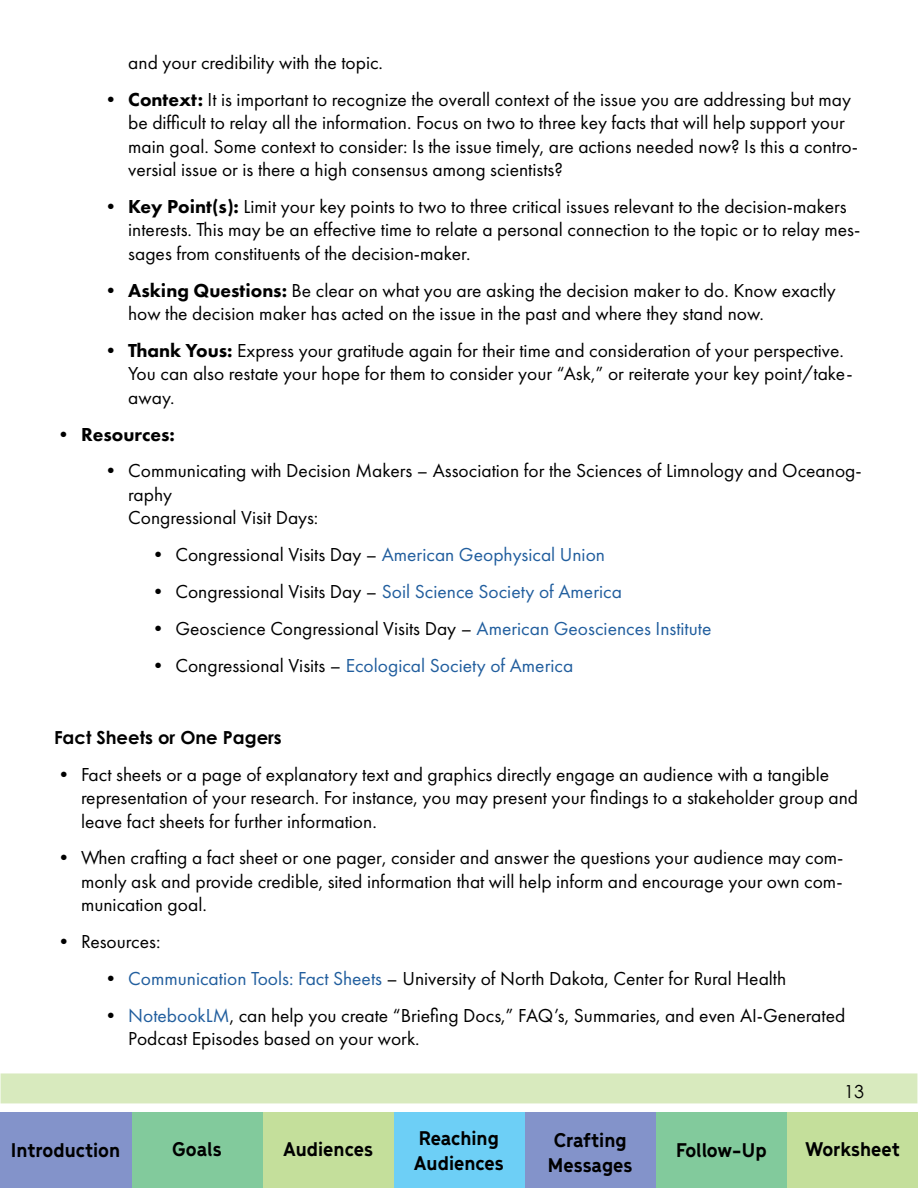
<style>
.page{position:relative;width:918px;height:1188px;background:#fff}
.page>*{position:absolute;margin:0;border:0;box-sizing:border-box;transform-origin:0 0}
.t1{font:700 21px/25.2px "Menca";color:#000}
.t2{font:19.5px/23.4px "Futura PT";color:#000}
.t3{font:19.5px "Futura PT";color:#215e9e}
.t4{font:800 19.5px "Futura PT";color:#000}
.t5{font:700 18px "Century Gothic Pro";color:#000}
.t6{font:18px "Century Gothic Pro";color:#000}
.s1{font-weight:800}
.s2{color:#215e9e}
.s3{color:#000}
</style>
<div class="page">
<div style="left:1px;top:1073px;width:916px;height:30px;background:#d8eabe"></div>
<div style="left:787px;top:1112px;width:131px;height:76px;background:#c4df9b"></div>
<div style="left:656px;top:1112px;width:131px;height:76px;background:#82ca9c"></div>
<div style="left:525px;top:1112px;width:131px;height:76px;background:#8393ca"></div>
<div style="left:394px;top:1112px;width:131px;height:76px;background:#6dcff6"></div>
<div style="left:262px;top:1112px;width:132px;height:76px;background:#c4df9b"></div>
<div style="left:131px;top:1112px;width:131px;height:76px;background:#82ca9c"></div>
<div style="left:0;top:1112px;width:131px;height:76px;background:#8393ca"></div>
<p class="t2" style="left:128px;top:51px;width:256px">and your credibility with the topic.</p>
<p class="t2" style="left:128px;top:87px;width:731px;text-indent:-27px"><span class="s1">• Context:</span> It is important to recognize the overall context of the issue you are addressing but may be difficult to relay all the information. Focus on two to three key facts that will help support your main goal. Some context to consider: Is the issue timely, are actions needed now? Is this a contro&shy;versial issue or is there a high consensus among scientists?</p>
<p class="t2" style="left:128px;top:195px;width:734px;text-indent:-27px"><span class="s1">• Key Point(s):</span> Limit your key points to two to three critical issues relevant to the decision-makers interests. This may be an effective time to relate a personal connection to the topic or to relay mes&shy;sages from constituents of the decision-maker.</p>
<p class="t2" style="left:128px;top:278px;width:709px;text-indent:-27px"><span class="s1">• Asking Questions:</span> Be clear on what you are asking the decision maker to do. Know exactly how the decision maker has acted on the issue in the past and where they stand now.</p>
<p class="t2" style="left:128px;top:339px;width:726px;text-indent:-27px"><span class="s1">• Thank Yous:</span> Express your gratitude again for their time and consideration of your perspective.<br>You can also restate your hope for them to consider your “Ask,” or reiterate your key point/take&shy;away.</p>
<p class="t4" style="left:54px;top:422px;width:123px">• Resources:</p>
<p class="t2" style="left:128px;top:459px;width:735px;text-indent:-27px">• Communicating with Decision Makers – Association for the Sciences of Limnology and Oceanog&shy;raphy<br>Congressional Visit Days:</p>
<p class="t2" style="left:148px;top:543px;width:458px">• Congressional Visits Day – <span class="s2">American Geophysical Union</span></p>
<p class="t3" style="left:148px;top:580px;width:475px"><span class="s3">• Congressional Visits Day –</span> Soil Science Society of America</p>
<p class="t2" style="left:148px;top:617px;width:564px">• Geoscience Congressional Visits Day – <span class="s2">American Geosciences Institute</span></p>
<p class="t3" style="left:148px;top:654px;width:426px"><span class="s3">• Congressional Visits –</span> Ecological Society of America</p>
<p class="t5" style="left:54px;top:726px;width:229px">Fact Sheets or One Pagers</p>
<p class="t2" style="left:81px;top:762px;width:779px;text-indent:-27px">• Fact sheets or a page of explanatory text and graphics directly engage an audience with a tangible representation of your research. For instance, you may present your findings to a stakeholder group and leave fact sheets for further information.</p>
<p class="t2" style="left:81px;top:846px;width:764px;text-align:justify;text-indent:-27px">• When crafting a fact sheet or one pager, consider and answer the questions your audience may com&shy;monly ask and provide credible, sited information that will help inform and encourage your own com&shy;munication goal.</p>
<p class="t2" style="left:54px;top:930px;width:108px">• Resources:</p>
<p class="t2" style="left:101px;top:967px;width:687px">• <span class="s2">Communication Tools: Fact Sheets</span> – University of North Dakota, Center for Rural Health</p>
<p class="t2" style="left:128px;top:1004px;width:719px;text-indent:-27px">• <span class="s2">NotebookLM</span>, can help you create “Briefing Docs,” FAQ’s, Summaries, and even AI-Generated<br>Podcast Episodes based on your work.</p>
<p class="t6" style="left:844px;top:1081px;width:21px">13</p>
<p class="t1" style="left:11px;top:1136px;width:111px">Introduction</p>
<p class="t1" style="left:172px;top:1135px;width:51px">Goals</p>
<p class="t1" style="left:283px;top:1135px;width:92px">Audiences</p>
<p class="t1" style="left:414px;top:1124px;width:92px">Reaching<br>Audiences</p>
<p class="t1" style="left:548px;top:1126px;width:86px">Crafting<br>Messages</p>
<p class="t1" style="left:676px;top:1136px;width:92px">Follow-Up</p>
<p class="t1" style="left:805px;top:1135px;width:96px">Worksheet</p>
</div>
